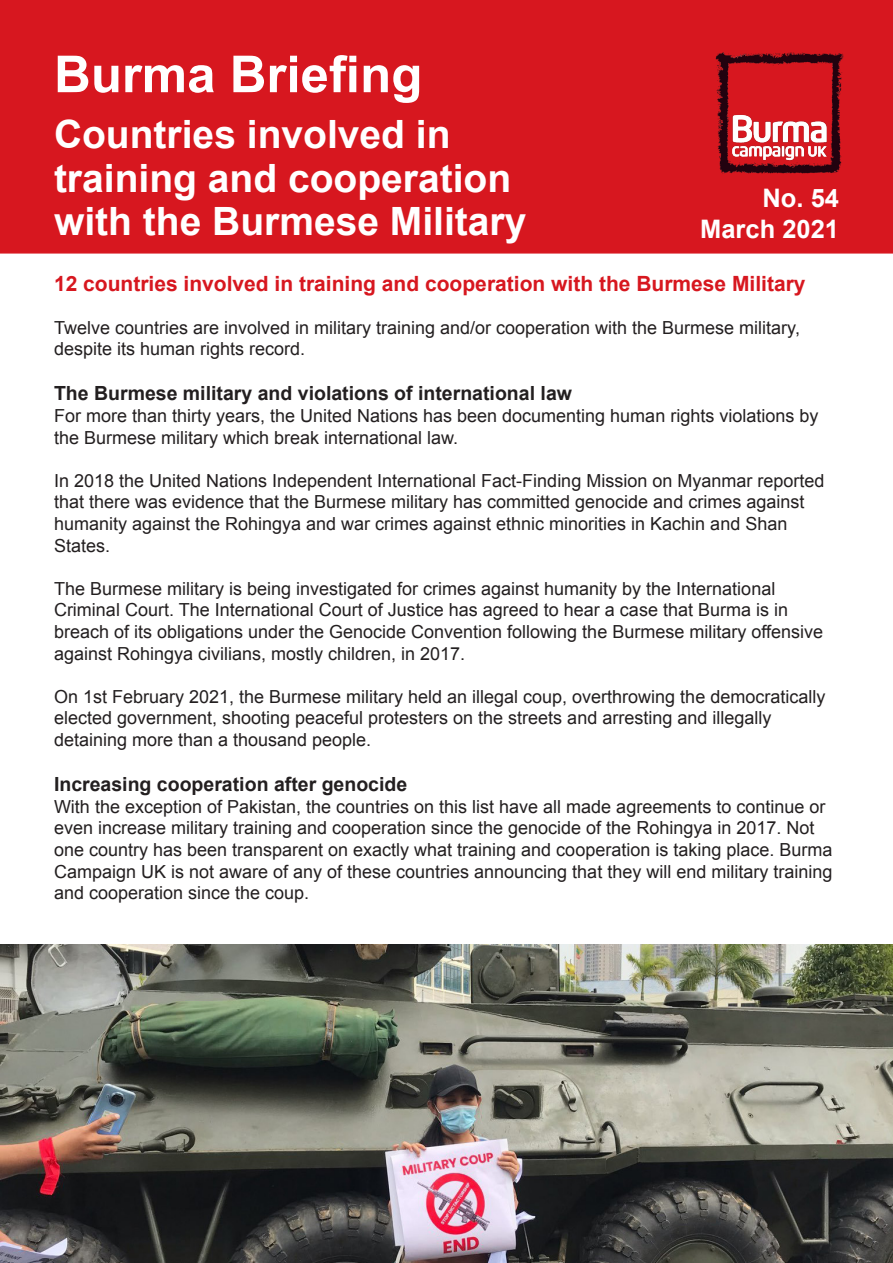
<style>
.page{position:relative;width:893px;height:1263px;background:#fff}
.page>*{position:absolute;margin:0;border:0;box-sizing:border-box;transform-origin:0 0}
.t1{font:700 51px "Arial";color:#fff}
.t2{font:700 39px "Arial";color:#fff}
.t3{font:700 25.5px "Arial";color:#fff}
.t4{font:700 21px "Arial";color:#d7171f}
.t5{font:700 19.5px "Arial";color:#231f20}
.t6{font:18px/21.6px "Arial";color:#231f20}
</style>
<div class="page">
<div style="left:0;top:0;width:893px;height:254px;background:#d7171f;border:2px solid #d7171f"></div>
<img style="left:715px;top:52px;width:129px;height:122px">
<img style="left:0;top:944px;width:893px;height:319px">
<h1 class="t1" style="left:54px;top:41px;width:370px">Burma Briefing</h1>
<p class="t2" style="left:54px;top:109px;width:398px">Countries involved in</p>
<p class="t2" style="left:54px;top:153px;width:459px">training and cooperation</p>
<p class="t2" style="left:54px;top:196px;width:474px">with the Burmese Military</p>
<p class="t3" style="left:763px;top:182px;width:78px">No. 54</p>
<p class="t3" style="left:700px;top:212px;width:140px">March 2021</p>
<p class="t4" style="left:54px;top:269px;width:753px">12 countries involved in training and cooperation with the Burmese Military</p>
<p class="t6" style="left:54px;top:317px;width:748px">Twelve countries are involved in military training and/or cooperation with the Burmese military, despite its human rights record.</p>
<p class="t5" style="left:54px;top:381px;width:519px">The Burmese military and violations of international law</p>
<p class="t6" style="left:54px;top:405px;width:766px">For more than thirty years, the United Nations has been documenting human rights violations by the Burmese military which break international law.</p>
<p class="t6" style="left:54px;top:470px;width:772px">In 2018 the United Nations Independent International Fact-Finding Mission on Myanmar reported that there was evidence that the Burmese military has committed genocide and crimes against humanity against the Rohingya and war crimes against ethnic minorities in Kachin and Shan States.</p>
<p class="t6" style="left:54px;top:578px;width:771px">The Burmese military is being investigated for crimes against humanity by the International Criminal Court. The International Court of Justice has agreed to hear a case that Burma is in breach of its obligations under the Genocide Convention following the Burmese military offensive against Rohingya civilians, mostly children, in 2017.</p>
<p class="t6" style="left:54px;top:686px;width:773px">On 1st February 2021, the Burmese military held an illegal coup, overthrowing the democratically elected government, shooting peaceful protesters on the streets and arresting and illegally detaining more than a thousand people.</p>
<p class="t5" style="left:54px;top:771px;width:355px">Increasing cooperation after genocide</p>
<p class="t6" style="left:54px;top:796px;width:780px">With the exception of Pakistan, the countries on this list have all made agreements to continue or even increase military training and cooperation since the genocide of the Rohingya in 2017. Not one country has been transparent on exactly what training and cooperation is taking place. Burma Campaign UK is not aware of any of these countries announcing that they will end military training and cooperation since the coup.</p>
</div>
